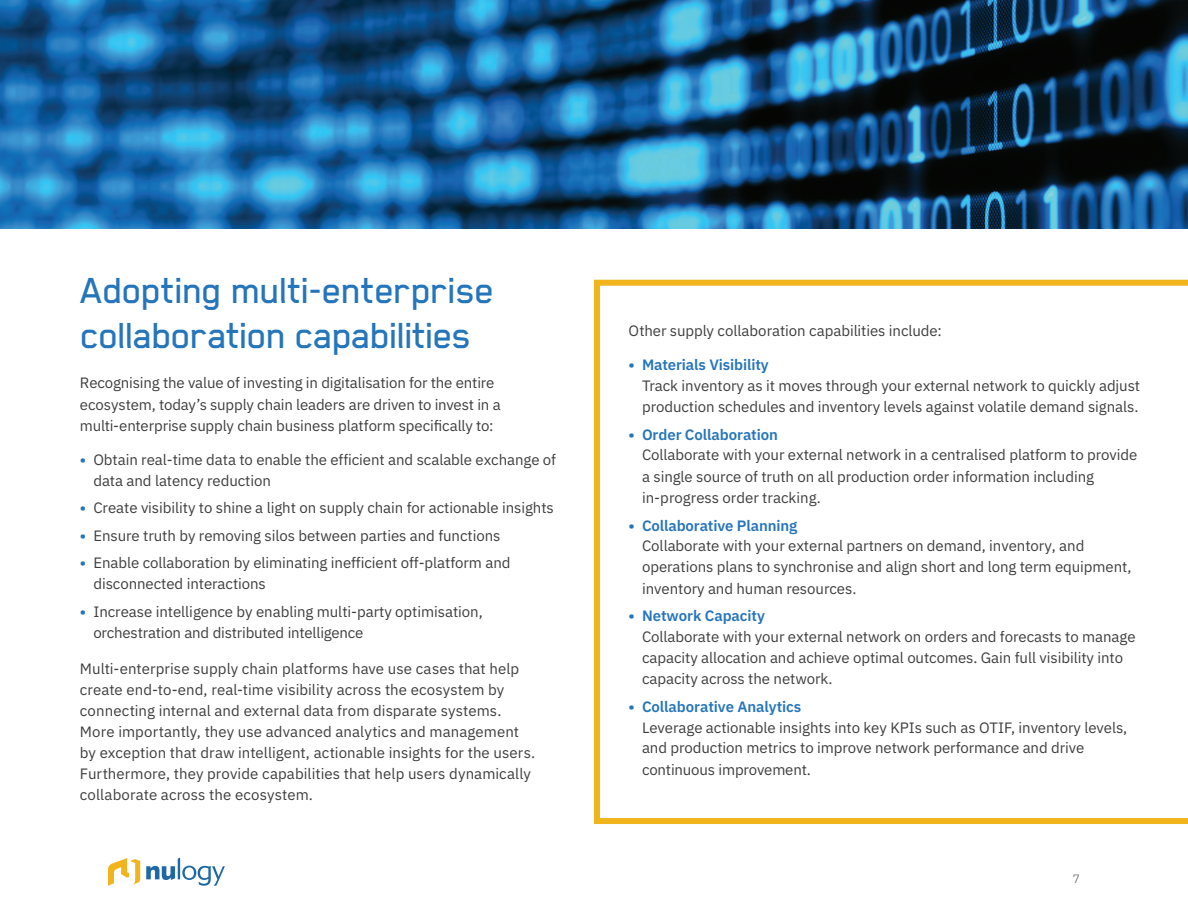
<style>
.page{position:relative;width:1188px;height:918px;background:#fff}
.page>*{position:absolute;margin:0;border:0;box-sizing:border-box;transform-origin:0 0}
.t1{font:500 42px/45px "Blender";letter-spacing:-.02em;color:#2575bb}
.Body{font:15px/21px "IBM Plex Sans";letter-spacing:-.005em;color:#3e3e3f}
.t2{font:300 12px "IBM Plex Sans";color:#585254}
.s1{font-weight:600;color:#2575bb}
</style>
<div class="page">
<svg style="left:146px;top:858px;width:79px;height:28px"></svg>
<svg style="left:108px;top:858px;width:32px;height:28px"></svg>
<svg style="left:594px;top:280px;width:594px;height:544px"></svg>
<img style="left:0;top:0;width:1188px;height:229px">
<p class="t1" style="left:80px;top:267px;width:415px">Adopting multi-enterprise collaboration capabilities</p>
<p class="Body" style="left:80px;top:371px;width:422px">Recognising the value of investing in digitalisation for the entire ecosystem, today’s supply chain leaders are driven to invest in a multi-enterprise supply chain business platform specifically to:</p>
<p class="Body" style="left:93px;top:448px;width:464px;text-indent:-14px"><span class="s1">•</span> Obtain real-time data to enable the efficient and scalable exchange of data and latency reduction</p>
<p class="Body" style="left:80px;top:496px;width:475px"><span class="s1">•</span> Create visibility to shine a light on supply chain for actionable insights</p>
<p class="Body" style="left:80px;top:524px;width:422px"><span class="s1">•</span> Ensure truth by removing silos between parties and functions</p>
<p class="Body" style="left:93px;top:551px;width:419px;text-indent:-14px"><span class="s1">•</span> Enable collaboration by eliminating inefficient off-platform and disconnected interactions</p>
<p class="Body" style="left:93px;top:599px;width:391px;text-indent:-14px"><span class="s1">•</span> Increase intelligence by enabling multi-party optimisation, orchestration and distributed intelligence</p>
<p class="Body" style="left:80px;top:657px;width:457px">Multi-enterprise supply chain platforms have use cases that help create end-to-end, real-time visibility across the ecosystem by connecting internal and external data from disparate systems.<br>More importantly, they use advanced analytics and management by exception that draw intelligent, actionable insights for the users.<br>Furthermore, they provide capabilities that help users dynamically collaborate across the ecosystem.</p>
<p class="Body" style="left:629px;top:319px;width:315px">Other supply collaboration capabilities include:</p>
<p class="Body" style="left:642px;top:353px;width:500px;text-indent:-13px"><span class="s1">• Materials Visibility<br></span>Track inventory as it moves through your external network to quickly adjust production schedules and inventory levels against volatile demand signals.</p>
<p class="Body" style="left:642px;top:423px;width:497px;text-indent:-13px"><span class="s1">• Order Collaboration<br></span>Collaborate with your external network in a centralised platform to provide a single source of truth on all production order information including in-progress order tracking.</p>
<p class="Body" style="left:642px;top:513px;width:491px;text-indent:-13px"><span class="s1">• Collaborative Planning<br></span>Collaborate with your external partners on demand, inventory, and operations plans to synchronise and align short and long term equipment, inventory and human resources.</p>
<p class="Body" style="left:642px;top:604px;width:495px;text-indent:-13px"><span class="s1">• Network Capacity<br></span>Collaborate with your external network on orders and forecasts to manage capacity allocation and achieve optimal outcomes. Gain full visibility into capacity across the network.</p>
<p class="Body" style="left:642px;top:695px;width:487px;text-indent:-13px"><span class="s1">• Collaborative Analytics<br></span>Leverage actionable insights into key KPIs such as OTIF, inventory levels, and production metrics to improve network performance and drive continuous improvement.</p>
<p class="t2" style="left:1073px;top:870px;width:9px">7</p>
</div>
